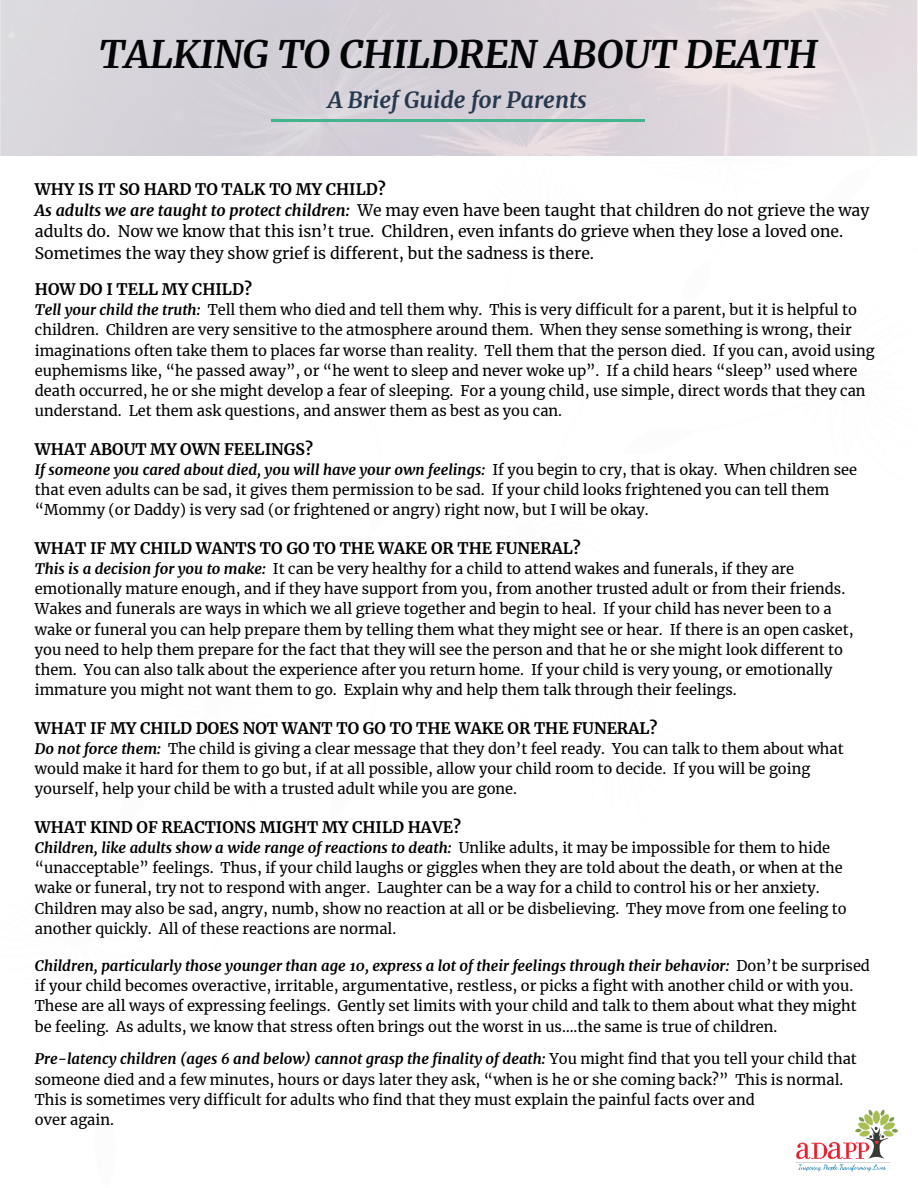
<style>
.page{position:relative;width:918px;height:1188px;background:#fff}
.page>*{position:absolute;margin:0;border:0;box-sizing:border-box;transform-origin:0 0}
.t1{font:italic 700 38.25px "Merriweather";color:#040507}
.t2{font:italic 700 22.5px "Merriweather";color:#27384e}
.t3{font:15.75px/21.3px "Merriweather";color:#000}
.t4{font:700 15.75px "Merriweather";color:#000}
.t5{font:14.7px/20.2px "Merriweather";color:#000}
.s1{font-weight:700}
.s2{font-weight:700;font-style:italic}
</style>
<div class="page">
<img style="left:1px;top:0;width:917px;height:155px">
<hr style="left:271px;top:119px;width:374px;height:2px;background:#44b48c">
<img style="left:795px;top:1109px;width:104px;height:63px">
<h1 class="t1" style="left:99px;top:27px;width:720px">TALKING TO CHILDREN ABOUT DEATH</h1>
<h2 class="t2" style="left:328px;top:84px;width:261px">A Brief Guide for Parents</h2>
<p class="t3" style="left:35px;top:178px;width:836px"><span class="s1">WHY IS IT SO HARD TO TALK TO MY CHILD?<br></span><span class="s2">As adults we are taught to protect children:</span> We may even have been taught that children do not grieve the way adults do. Now we know that this isn’t true. Children, even infants do grieve when they lose a loved one.<br>Sometimes the way they show grief is different, but the sadness is there.</p>
<p class="t4" style="left:35px;top:278px;width:219px">HOW DO I TELL MY CHILD?</p>
<p class="t5" style="left:35px;top:299px;width:841px"><span class="s2">Tell your child the truth:</span> Tell them who died and tell them why. This is very difficult for a parent, but it is helpful to children. Children are very sensitive to the atmosphere around them. When they sense something is wrong, their imaginations often take them to places far worse than reality. Tell them that the person died. If you can, avoid using euphemisms like, “he passed away”, or “he went to sleep and never woke up”. If a child hears “sleep” used where death occurred, he or she might develop a fear of sleeping. For a young child, use simple, direct words that they can understand. Let them ask questions, and answer them as best as you can.</p>
<p class="t4" style="left:35px;top:438px;width:280px">WHAT ABOUT MY OWN FEELINGS?</p>
<p class="t5" style="left:35px;top:459px;width:824px"><span class="s2">If someone you cared about died, you will have your own feelings:</span> If you begin to cry, that is okay. When children see that even adults can be sad, it gives them permission to be sad. If your child looks frightened you can tell them “Mommy (or Daddy) is very sad (or frightened or angry) right now, but I will be okay.</p>
<p class="t4" style="left:35px;top:537px;width:547px">WHAT IF MY CHILD WANTS TO GO TO THE WAKE OR THE FUNERAL?</p>
<p class="t5" style="left:35px;top:558px;width:820px"><span class="s2">This is a decision for you to make:</span> It can be very healthy for a child to attend wakes and funerals, if they are emotionally mature enough, and if they have support from you, from another trusted adult or from their friends.<br>Wakes and funerals are ways in which we all grieve together and begin to heal. If your child has never been to a wake or funeral you can help prepare them by telling them what they might see or hear. If there is an open casket, you need to help them prepare for the fact that they will see the person and that he or she might look different to them. You can also talk about the experience after you return home. If your child is very young, or emotionally immature you might not want them to go. Explain why and help them talk through their feelings.</p>
<p class="t4" style="left:35px;top:717px;width:624px">WHAT IF MY CHILD DOES NOT WANT TO GO TO THE WAKE OR THE FUNERAL?</p>
<p class="t5" style="left:35px;top:738px;width:810px"><span class="s2">Do not force them:</span> The child is giving a clear message that they don’t feel ready. You can talk to them about what would make it hard for them to go but, if at all possible, allow your child room to decide. If you will be going yourself, help your child be with a trusted adult while you are gone.</p>
<p class="t4" style="left:35px;top:816px;width:428px">WHAT KIND OF REACTIONS MIGHT MY CHILD HAVE?</p>
<p class="t5" style="left:35px;top:837px;width:813px"><span class="s2">Children, like adults show a wide range of reactions to death:</span> Unlike adults, it may be impossible for them to hide “unacceptable” feelings. Thus, if your child laughs or giggles when they are told about the death, or when at the wake or funeral, try not to respond with anger. Laughter can be a way for a child to control his or her anxiety.<br>Children may also be sad, angry, numb, show no reaction at all or be disbelieving. They move from one feeling to another quickly. All of these reactions are normal.</p>
<p class="t5" style="left:35px;top:955px;width:837px"><span class="s2">Children, particularly those younger than age 10, express a lot of their feelings through their behavior:</span> Don’t be surprised if your child becomes overactive, irritable, argumentative, restless, or picks a fight with another child or with you.<br>These are all ways of expressing feelings. Gently set limits with your child and talk to them about what they might be feeling. As adults, we know that stress often brings out the worst in us….the same is true of children.</p>
<p class="t5" style="left:35px;top:1048px;width:824px"><span class="s2">Pre-latency children (ages 6 and below) cannot grasp the finality of death:</span> You might find that you tell your child that someone died and a few minutes, hours or days later they ask, “when is he or she coming back?” This is normal.<br>This is sometimes very difficult for adults who find that they must explain the painful facts over and<br>over again.</p>
</div>
